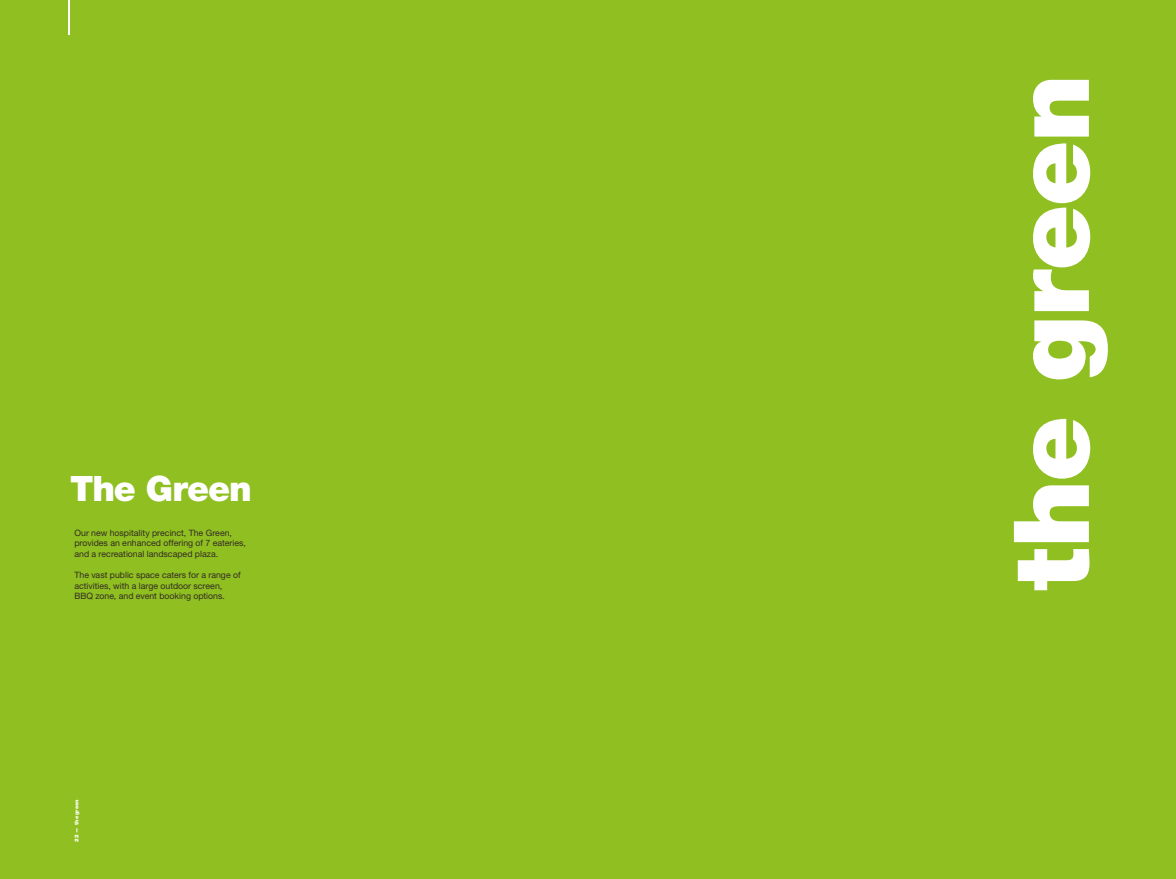
<style>
.page{position:relative;width:1176px;height:879px;background:#fff}
.page>*{position:absolute;margin:0;border:0;box-sizing:border-box;transform-origin:0 0}
.t1{font:900 105px "Helvetica Neue LT Std";letter-spacing:-.015em;color:#fff}
.t2{font:900 35px "Helvetica Neue LT Std";letter-spacing:-.03em;color:#fff}
.t3{font:8.75px/10.5px "Helvetica Neue LT Std";color:#342b24}
.t4{font:900 5.25px "Helvetica Neue LT Std";letter-spacing:-.01em;color:#fff}
</style>
<div class="page">
<div style="left:0;top:0;width:1176px;height:878px;background:#8fbf21"></div>
<hr style="left:68px;top:0;width:1px;height:34px;background:#fff">
<h2 class="t2" style="left:70px;top:468px;width:183px">The Green</h2>
<p class="t3" style="left:74px;top:527px;width:173px">Our new hospitality precinct, The Green, provides an enhanced offering of 7 eateries, and a recreational landscaped plaza.</p>
<p class="t3" style="left:74px;top:569px;width:168px">The vast public space caters for a range of activities, with a large outdoor screen,<br>BBQ zone, and event booking options.</p>
<p class="t4" style="left:74px;top:824px;width:27px;rotate:-90deg">the green</p>
<p class="t4" style="left:73px;top:841px;width:8px;rotate:-90deg">22</p>
<h1 class="t1" style="left:989px;top:590px;width:518px;rotate:-90deg">the green</h1>
</div>
